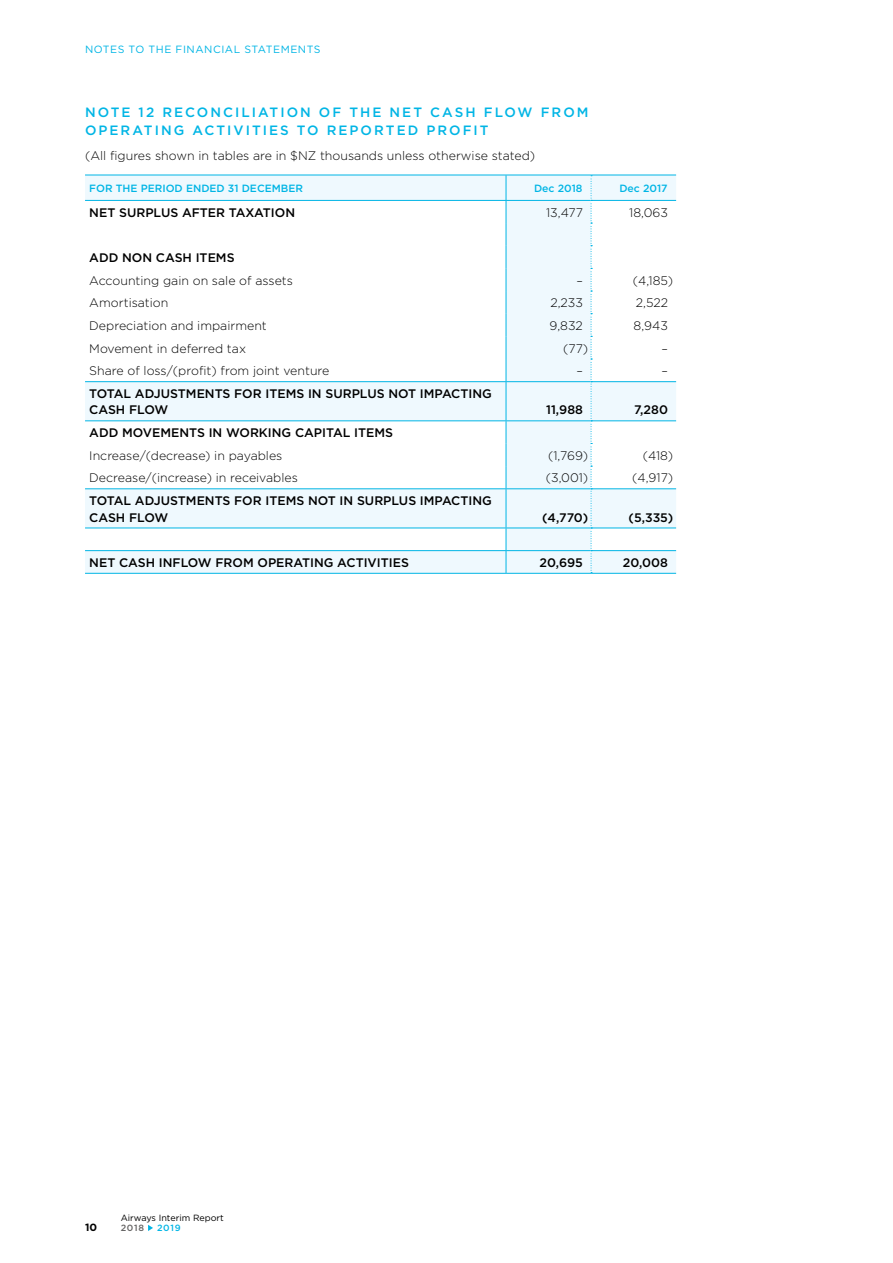
<style>
.page{position:relative;width:893px;height:1263px;background:#fff}
.page>*{position:absolute;margin:0;border:0;box-sizing:border-box;transform-origin:0 0}
.t1{font:500 13.5px/18px "Gotham";letter-spacing:.15em;color:#00b5e5}
.t2{font:300 12.3px "Gotham";color:#000}
.t3{font:500 12.3px/16.5px "Gotham";color:#000}
.t4{font:500 10.5px "Gotham";color:#00b5e5}
.t5{font:10.5px "Gotham";letter-spacing:.05em;color:#00b5e5}
.t6{font:700 10.5px "Gotham";color:#000}
.t7{font:9px "Gotham";color:#000}
.t8{font:500 9px "Gotham";color:#646363}
.t9{font:500 9px "Gotham";color:#00b5e5}
</style>
<div class="page">
<svg style="left:85px;top:176px;width:591px;height:205px"></svg>
<svg style="left:85px;top:382px;width:591px;height:191px;fill:#eff9fe"></svg>
<hr style="left:85px;top:175px;width:421px;height:1px;background:#00b5e5">
<hr style="left:506px;top:175px;width:85px;height:1px;background:#00b5e5">
<hr style="left:591px;top:175px;width:85px;height:1px;background:#00b5e5">
<hr style="left:85px;top:200px;width:421px;height:1px;background:#00b5e5">
<hr style="left:506px;top:200px;width:85px;height:1px;background:#00b5e5">
<hr style="left:591px;top:200px;width:85px;height:1px;background:#00b5e5">
<hr style="left:85px;top:381px;width:421px;height:1px;background:#00b5e5">
<hr style="left:506px;top:381px;width:85px;height:1px;background:#00b5e5">
<hr style="left:591px;top:381px;width:85px;height:1px;background:#00b5e5">
<hr style="left:85px;top:420px;width:421px;height:1px;background:#00b5e5">
<hr style="left:506px;top:420px;width:85px;height:1px;background:#00b5e5">
<hr style="left:591px;top:420px;width:85px;height:1px;background:#00b5e5">
<hr style="left:85px;top:488px;width:421px;height:1px;background:#00b5e5">
<hr style="left:506px;top:488px;width:85px;height:1px;background:#00b5e5">
<hr style="left:591px;top:488px;width:85px;height:1px;background:#00b5e5">
<hr style="left:85px;top:528px;width:421px;height:1px;background:#00b5e5">
<hr style="left:506px;top:528px;width:85px;height:1px;background:#00b5e5">
<hr style="left:591px;top:528px;width:85px;height:1px;background:#00b5e5">
<hr style="left:85px;top:550px;width:421px;height:1px;background:#00b5e5">
<hr style="left:506px;top:550px;width:85px;height:1px;background:#00b5e5">
<hr style="left:591px;top:550px;width:85px;height:1px;background:#00b5e5">
<hr style="left:85px;top:573px;width:421px;height:1px;background:#00b5e5">
<hr style="left:506px;top:573px;width:85px;height:1px;background:#00b5e5">
<hr style="left:591px;top:573px;width:85px;height:1px;background:#00b5e5">
<svg style="left:506px;top:175px;width:1px;height:206px"></svg>
<hr style="left:506px;top:382px;width:1px;height:38px;background:#00b5e5">
<svg style="left:506px;top:421px;width:1px;height:67px"></svg>
<hr style="left:506px;top:489px;width:1px;height:39px;background:#00b5e5">
<svg style="left:506px;top:528px;width:1px;height:45px"></svg>
<svg style="left:591px;top:175px;width:1px;height:398px"></svg>
<svg style="left:148px;top:1225px;width:5px;height:6px"></svg>
<p class="t5" style="left:85px;top:43px;width:237px">NOTES TO THE FINANCIAL STATEMENTS</p>
<p class="t1" style="left:85px;top:103px;width:505px">NOTE 12 RECONCILIATION OF THE NET CASH FLOW FROM<br>OPERATING ACTIVITIES TO REPORTED PROFIT</p>
<p class="t2" style="left:85px;top:148px;width:452px">(All figures shown in tables are in $NZ thousands unless otherwise stated)</p>
<p class="t4" style="left:89px;top:181px;width:215px">FOR THE PERIOD ENDED 31 DECEMBER</p>
<p class="t4" style="left:534px;top:181px;width:50px">Dec 2018</p>
<p class="t4" style="left:619px;top:181px;width:50px">Dec 2017</p>
<p class="t3" style="left:89px;top:204px;width:207px">NET SURPLUS AFTER TAXATION</p>
<p class="t2" style="left:546px;top:205px;width:38px">13,477</p>
<p class="t2" style="left:629px;top:205px;width:40px">18,063</p>
<p class="t3" style="left:89px;top:249px;width:147px">ADD NON CASH ITEMS</p>
<p class="t2" style="left:89px;top:273px;width:205px">Accounting gain on sale of assets</p>
<p class="t2" style="left:576px;top:273px;width:8px">–</p>
<p class="t2" style="left:633px;top:273px;width:42px">(4,185)</p>
<p class="t2" style="left:89px;top:295px;width:81px">Amortisation</p>
<p class="t2" style="left:550px;top:295px;width:34px">2,233</p>
<p class="t2" style="left:636px;top:295px;width:34px">2,522</p>
<p class="t2" style="left:89px;top:318px;width:179px">Depreciation and impairment</p>
<p class="t2" style="left:550px;top:318px;width:35px">9,832</p>
<p class="t2" style="left:634px;top:318px;width:36px">8,943</p>
<p class="t2" style="left:89px;top:340px;width:158px">Movement in deferred tax</p>
<p class="t2" style="left:563px;top:340px;width:27px">(77)</p>
<p class="t2" style="left:661px;top:340px;width:8px">–</p>
<p class="t2" style="left:89px;top:363px;width:242px">Share of loss/(profit) from joint venture</p>
<p class="t2" style="left:576px;top:363px;width:8px">–</p>
<p class="t2" style="left:661px;top:363px;width:8px">–</p>
<p class="t3" style="left:89px;top:385px;width:404px">TOTAL ADJUSTMENTS FOR ITEMS IN SURPLUS NOT IMPACTING<br>CASH FLOW</p>
<p class="t3" style="left:546px;top:402px;width:38px">11,988</p>
<p class="t3" style="left:634px;top:402px;width:35px">7,280</p>
<p class="t3" style="left:89px;top:424px;width:305px">ADD MOVEMENTS IN WORKING CAPITAL ITEMS</p>
<p class="t2" style="left:89px;top:448px;width:195px">Increase/(decrease) in payables</p>
<p class="t2" style="left:548px;top:448px;width:42px">(1,769)</p>
<p class="t2" style="left:643px;top:448px;width:32px">(418)</p>
<p class="t2" style="left:89px;top:470px;width:210px">Decrease/(increase) in receivables</p>
<p class="t2" style="left:546px;top:470px;width:44px">(3,001)</p>
<p class="t2" style="left:632px;top:470px;width:43px">(4,917)</p>
<p class="t3" style="left:89px;top:492px;width:404px">TOTAL ADJUSTMENTS FOR ITEMS NOT IN SURPLUS IMPACTING<br>CASH FLOW</p>
<p class="t3" style="left:542px;top:509px;width:48px">(4,770)</p>
<p class="t3" style="left:629px;top:509px;width:46px">(5,335)</p>
<p class="t3" style="left:89px;top:554px;width:321px">NET CASH INFLOW FROM OPERATING ACTIVITIES</p>
<p class="t3" style="left:540px;top:554px;width:45px">20,695</p>
<p class="t3" style="left:623px;top:554px;width:47px">20,008</p>
<p class="t7" style="left:121px;top:1211px;width:105px">Airways Interim Report</p>
<p class="t6" style="left:85px;top:1220px;width:14px">10</p>
<p class="t8" style="left:121px;top:1222px;width:25px">2018</p>
<p class="t9" style="left:157px;top:1222px;width:25px">2019</p>
</div>
